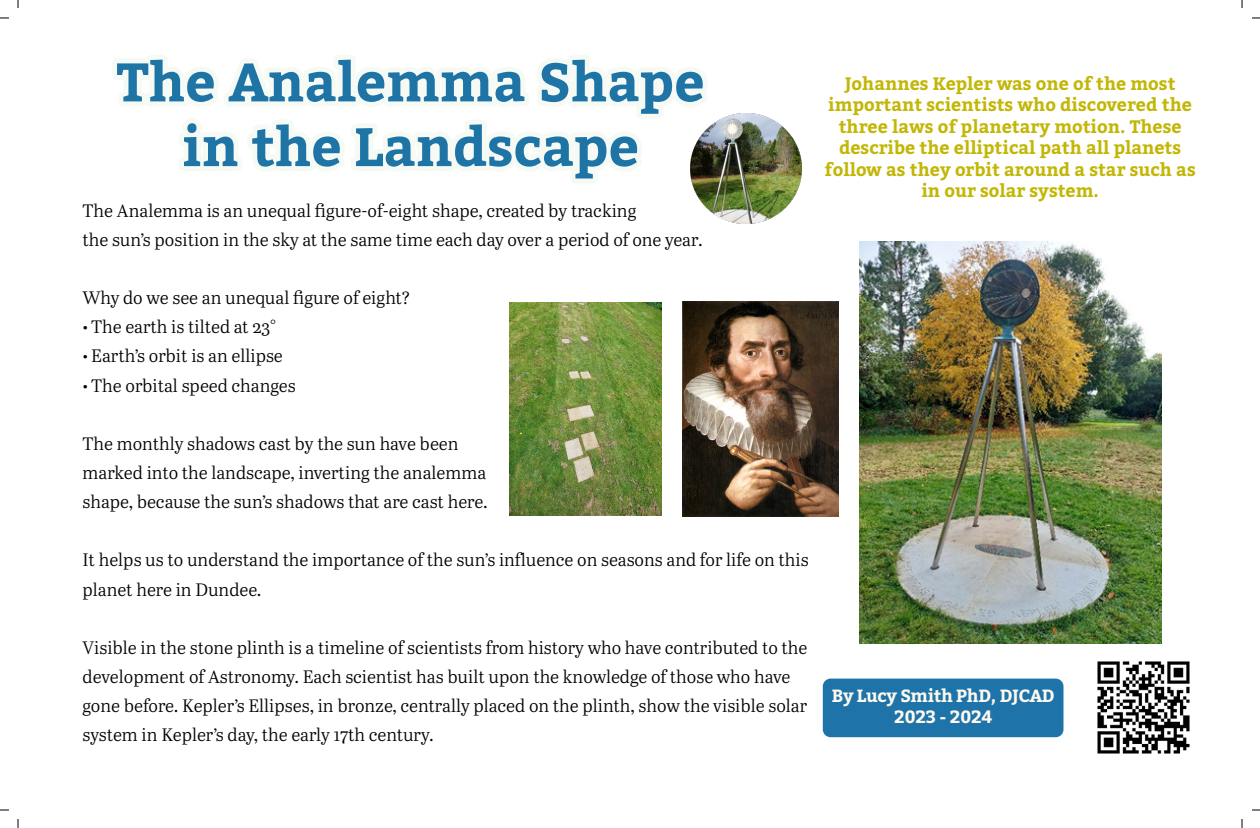
<style>
.page{position:relative;width:1260px;height:828px;background:#fff}
.page>*{position:absolute;margin:0;border:0;box-sizing:border-box;transform-origin:0 0}
.t1{font:700 53.9px/64.7px "Bitter";color:#1f74a6;text-align:center}
.t2{font:17.9px/29.1px "Abril Text Lt";color:#000}
.t3{font:700 17.9px/21.5px "Bitter";color:#c2b706;text-align:center}
.t4{font:700 17.6px/21.1px "Bitter";letter-spacing:-.02em;color:#fdf9f0;text-align:center}
</style>
<div class="page">
<div style="left:823px;top:679px;width:241px;height:58px;background:#1e74a8;border-radius:8px"></div>
<img style="left:1097px;top:661px;width:93px;height:93px">
<img style="left:859px;top:241px;width:302px;height:402px">
<img style="left:682px;top:301px;width:157px;height:215px">
<img style="left:510px;top:302px;width:152px;height:213px">
<img style="left:691px;top:113px;width:111px;height:111px">
<h1 class="t1" style="left:117px;top:52px;width:590px">The Analemma Shape in the Landscape</h1>
<p class="t2" style="left:83px;top:195px;width:622px">The Analemma is an unequal figure-of-eight shape, created by tracking<br>the sun’s position in the sky at the same time each day over a period of one year.</p>
<p class="t2" style="left:83px;top:283px;width:330px">Why do we see an unequal figure of eight?</p>
<p class="t2" style="left:83px;top:312px;width:195px">• The earth is tilted at 23°</p>
<p class="t2" style="left:83px;top:341px;width:202px">• Earth’s orbit is an ellipse</p>
<p class="t2" style="left:83px;top:370px;width:215px">• The orbital speed changes</p>
<p class="t2" style="left:83px;top:428px;width:407px">The monthly shadows cast by the sun have been marked into the landscape, inverting the analemma shape, because the sun’s shadows that are cast here.</p>
<p class="t2" style="left:83px;top:545px;width:728px">It helps us to understand the importance of the sun’s influence on seasons and for life on this planet here in Dundee.</p>
<p class="t2" style="left:83px;top:632px;width:726px">Visible in the stone plinth is a timeline of scientists from history who have contributed to the development of Astronomy. Each scientist has built upon the knowledge of those who have gone before. Kepler’s Ellipses, in bronze, centrally placed on the plinth, show the visible solar system in Kepler’s day, the early 17th century.</p>
<p class="t3" style="left:825px;top:73px;width:373px">Johannes Kepler was one of the most important scientists who discovered the three laws of planetary motion. These describe the elliptical path all planets follow as they orbit around a star such as in our solar system.</p>
<p class="t4" style="left:832px;top:686px;width:225px">By Lucy Smith PhD, DJCAD<br>2023 - 2024</p>
</div>
